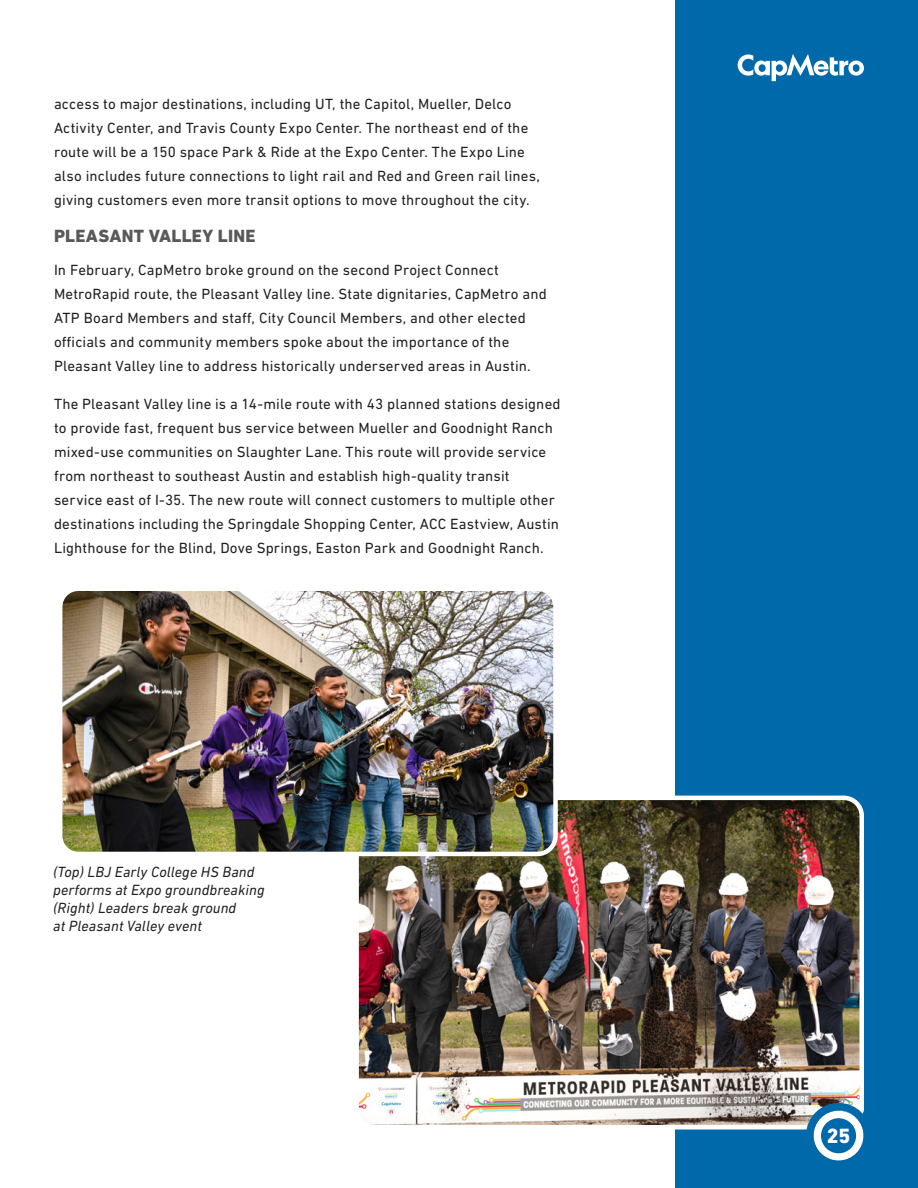
<style>
.page{position:relative;width:918px;height:1188px;background:#fff}
.page>*{position:absolute;margin:0;border:0;box-sizing:border-box;transform-origin:0 0}
.t1{font:800 21px "DIN Next LT Pro";color:#fff}
.t2{font:800 18px "DIN Next LT Pro";letter-spacing:.015em;color:#58595b}
.body{font:15px/24px "DIN Next LT Pro";letter-spacing:.01em;color:#231f20}
.t3{font:italic 15px/18px "DIN Next LT Pro";letter-spacing:.005em;color:#231f20}
</style>
<div class="page">
<div style="left:675px;top:0;width:243px;height:1188px;background:#0069a9"></div>
<div style="left:814px;top:1111px;width:50px;height:50px;border:8px solid #fff;border-radius:50%"></div>
<svg style="left:738px;top:54px;width:126px;height:27px"></svg>
<img style="left:358px;top:795px;width:506px;height:337px">
<img style="left:63px;top:591px;width:493px;height:263px">
<div style="left:58px;top:586px;width:500px;height:270px;border:4px solid #fff;border-radius:18px"></div>
<div style="left:806px;top:1103px;width:65px;height:65px;border:8px solid #0069a9;border-radius:50%"></div>
<p class="body" style="left:54px;top:91px;width:488px">access to major destinations, including UT, the Capitol, Mueller, Delco Activity Center, and Travis County Expo Center. The northeast end of the route will be a 150 space Park &amp; Ride at the Expo Center. The Expo Line also includes future connections to light rail and Red and Green rail lines, giving customers even more transit options to move throughout the city.</p>
<h3 class="t2" style="left:54px;top:225px;width:203px">PLEASANT VALLEY LINE</h3>
<p class="body" style="left:54px;top:258px;width:494px">In February, CapMetro broke ground on the second Project Connect MetroRapid route, the Pleasant Valley line. State dignitaries, CapMetro and ATP Board Members and staff, City Council Members, and other elected officials and community members spoke about the importance of the Pleasant Valley line to address historically underserved areas in Austin.</p>
<p class="body" style="left:54px;top:391px;width:508px">The Pleasant Valley line is a 14-mile route with 43 planned stations designed to provide fast, frequent bus service between Mueller and Goodnight Ranch mixed-use communities on Slaughter Lane. This route will provide service from northeast to southeast Austin and establish high-quality transit service east of I-35. The new route will connect customers to multiple other destinations including the Springdale Shopping Center, ACC Eastview, Austin Lighthouse for the Blind, Dove Springs, Easton Park and Goodnight Ranch.</p>
<p class="t3" style="left:53px;top:862px;width:213px">(Top) LBJ Early College HS Band performs at Expo groundbreaking (Right) Leaders break ground<br>at Pleasant Valley event</p>
<h1 class="t1" style="left:827px;top:1124px;width:25px">25</h1>
</div>
